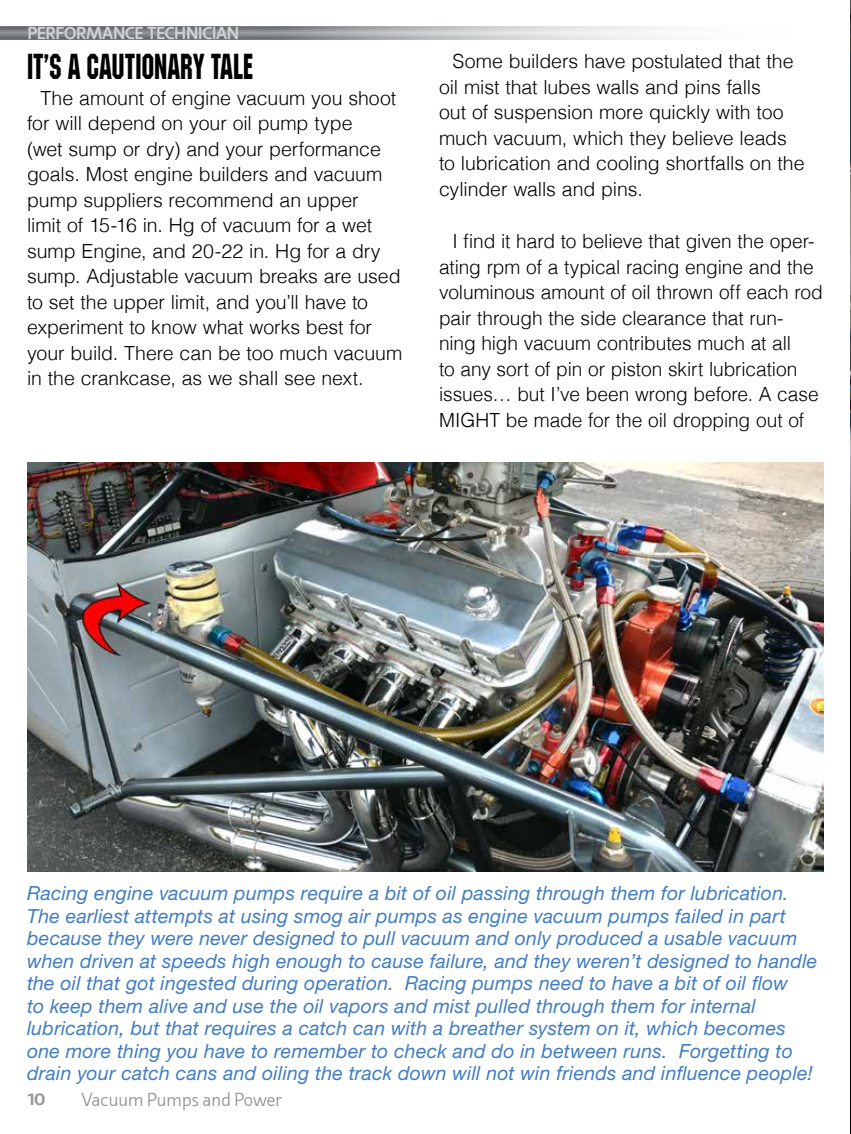
<style>
.page{position:relative;width:851px;height:1134px;background:#fff}
.page>*{position:absolute;margin:0;border:0;box-sizing:border-box;transform-origin:0 0}
.t1{font:35.1px "Machine TT";letter-spacing:.015em;color:#000;scale:.77 1}
.t2{font:300 19.5px/25.5px "Helvetica";letter-spacing:-.005em;color:#000}
.t3{font:italic 19.5px/22.5px "Helvetica Neue";letter-spacing:.01em;color:#417dc0}
.t4{font:300 18px "Machinato";letter-spacing:-.03em;color:#939598}
.t5{font:700 16.5px "Machinato";letter-spacing:-.01em;color:#d1d3d4}
.t6{font:700 16.5px "Machinato";color:#939598;scale:1.1 1}
</style>
<div class="page">
<div style="left:0;top:26px;width:825px;height:14px;background:#000;opacity:.5"></div>
<img style="left:27px;top:462px;width:797px;height:409px">
<img style="left:850px;top:0;width:1px;height:1134px">
<p class="t5" style="left:27px;top:22px;width:213px">PERFORMANCE TECHNICIAN</p>
<h1 class="t1" style="left:27px;top:46px;width:295px">IT’S A CAUTIONARY TALE</h1>
<p class="t2" style="left:27px;top:84px;width:377px;text-indent:13px">The amount of engine vacuum you shoot for will depend on your oil pump type<br>(wet sump or dry) and your performance goals. Most engine builders and vacuum pump suppliers recommend an upper<br>limit of 15-16 in. Hg of vacuum for a wet sump Engine, and 20-22 in. Hg for a dry sump. Adjustable vacuum breaks are used to set the upper limit, and you’ll have to experiment to know what works best for your build. There can be too much vacuum in the crankcase, as we shall see next.</p>
<p class="t2" style="left:439px;top:47px;width:367px;text-indent:13px">Some builders have postulated that the oil mist that lubes walls and pins falls<br>out of suspension more quickly with too much vacuum, which they believe leads to lubrication and cooling shortfalls on the cylinder walls and pins.</p>
<p class="t2" style="left:439px;top:227px;width:385px;text-indent:14px">I find it hard to believe that given the oper&shy;ating rpm of a typical racing engine and the voluminous amount of oil thrown off each rod pair through the side clearance that run&shy;ning high vacuum contributes much at all<br>to any sort of pin or piston skirt lubrication issues… but I’ve been wrong before. A case MIGHT be made for the oil dropping out of</p>
<p class="t3" style="left:27px;top:881px;width:791px">Racing engine vacuum pumps require a bit of oil passing through them for lubrication.<br>The earliest attempts at using smog air pumps as engine vacuum pumps failed in part because they were never designed to pull vacuum and only produced a usable vacuum when driven at speeds high enough to cause failure, and they weren’t designed to handle the oil that got ingested during operation. Racing pumps need to have a bit of oil flow<br>to keep them alive and use the oil vapors and mist pulled through them for internal lubrication, but that requires a catch can with a breather system on it, which becomes one more thing you have to remember to check and do in between runs. Forgetting to drain your catch cans and oiling the track down will not win friends and influence people!</p>
<p class="t6" style="left:27px;top:1088px;width:18px">10</p>
<p class="t4" style="left:81px;top:1089px;width:203px">Vacuum Pumps and Power</p>
</div>
